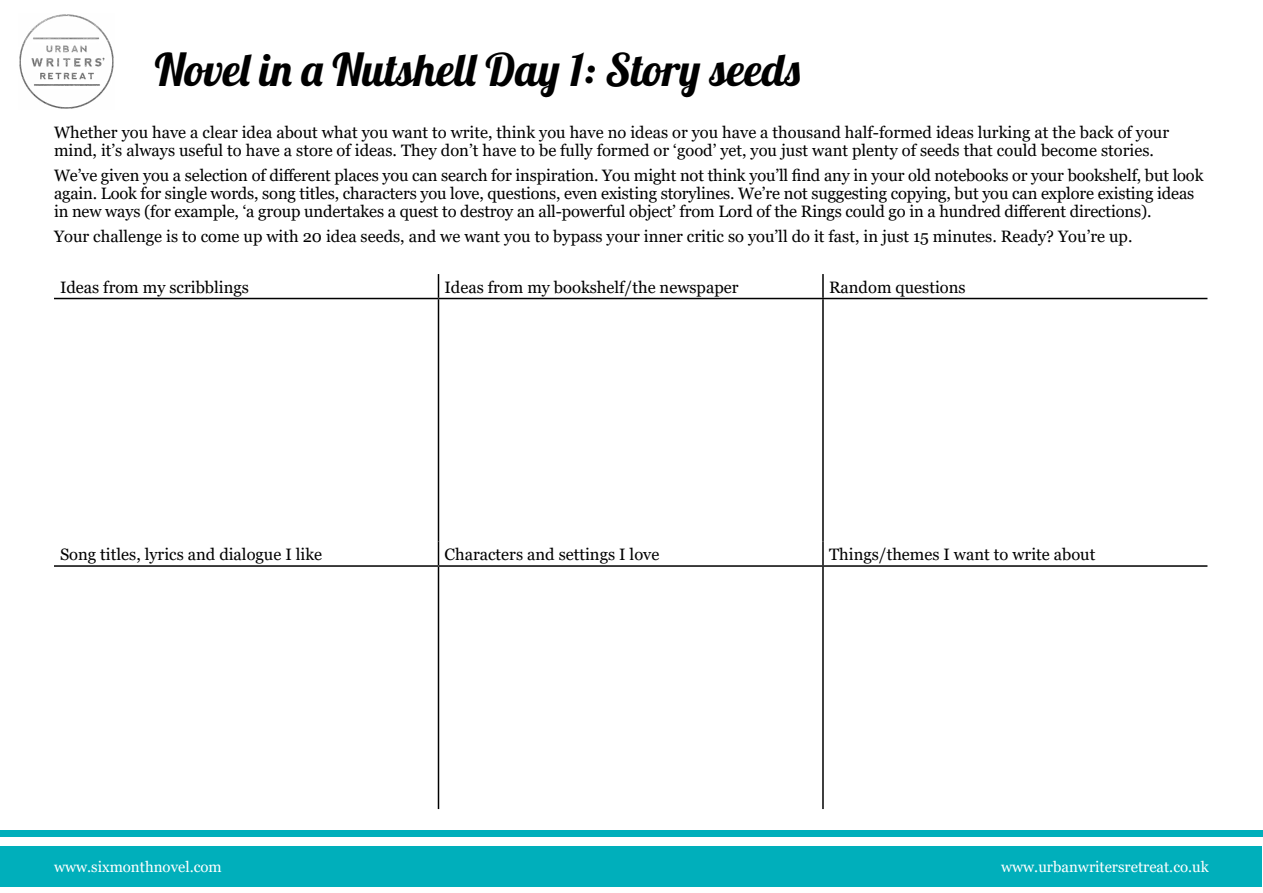
<style>
.page{position:relative;width:1263px;height:893px;background:#fff}
.page>*{position:absolute;margin:0;border:0;box-sizing:border-box;transform-origin:0 0}
.t1{font:45px "Lobster 1.4";color:#000}
.t2{font:16.5px/18px "Georgia";color:#000}
.t3{font:15px "Georgia";color:#fff}
</style>
<div class="page">
<div style="left:0;top:846px;width:1262px;height:41px;background:#00afbb"></div>
<div style="left:0;top:830px;width:1263px;height:6px;background:#00afbb"></div>
<img style="left:19px;top:14px;width:95px;height:95px">
<svg style="left:438px;top:274px;width:1px;height:24px"></svg>
<hr style="left:822px;top:274px;width:2px;height:24px;background:#000">
<hr style="left:54px;top:298px;width:384px;height:1px;background:#000">
<hr style="left:438px;top:298px;width:385px;height:1px;background:#000">
<hr style="left:438px;top:299px;width:1px;height:242px;background:#000">
<hr style="left:823px;top:298px;width:384px;height:1px;background:#000">
<hr style="left:822px;top:299px;width:2px;height:242px;background:#000">
<svg style="left:438px;top:541px;width:1px;height:24px"></svg>
<hr style="left:822px;top:541px;width:2px;height:24px;background:#000">
<hr style="left:54px;top:565px;width:384px;height:2px;background:#000">
<hr style="left:438px;top:565px;width:385px;height:2px;background:#000">
<hr style="left:438px;top:567px;width:1px;height:242px;background:#000">
<hr style="left:823px;top:565px;width:384px;height:2px;background:#000">
<hr style="left:822px;top:567px;width:2px;height:242px;background:#000">
<h1 class="t1" style="left:155px;top:41px;width:647px">Novel in a Nutshell Day 1: Story seeds</h1>
<p class="t2" style="left:54px;top:124px;width:1117px">Whether you have a clear idea about what you want to write, think you have no ideas or you have a thousand half-formed ideas lurking at the back of your mind, it’s always useful to have a store of ideas. They don’t have to be fully formed or ‘good’ yet, you just want plenty of seeds that could become stories.</p>
<p class="t2" style="left:54px;top:167px;width:1151px">We’ve given you a selection of different places you can search for inspiration. You might not think you’ll find any in your old notebooks or your bookshelf, but look again. Look for single words, song titles, characters you love, questions, even existing storylines. We’re not suggesting copying, but you can explore existing ideas in new ways (for example, ‘a group undertakes a quest to destroy an all-powerful object’ from Lord of the Rings could go in a hundred different directions).</p>
<p class="t2" style="left:54px;top:228px;width:1080px">Your challenge is to come up with 20 idea seeds, and we want you to bypass your inner critic so you’ll do it fast, in just 15 minutes. Ready? You’re up.</p>
<p class="t2" style="left:60px;top:278px;width:190px">Ideas from my scribblings</p>
<p class="t2" style="left:444px;top:278px;width:295px">Ideas from my bookshelf/the newspaper</p>
<p class="t2" style="left:829px;top:278px;width:138px">Random questions</p>
<p class="t2" style="left:60px;top:546px;width:264px">Song titles, lyrics and dialogue I like</p>
<p class="t2" style="left:444px;top:546px;width:216px">Characters and settings I love</p>
<p class="t2" style="left:829px;top:546px;width:268px">Things/themes I want to write about</p>
<p class="t3" style="left:54px;top:858px;width:169px">www.sixmonthnovel.com</p>
<p class="t3" style="left:1001px;top:858px;width:209px">www.urbanwritersretreat.co.uk</p>
</div>
